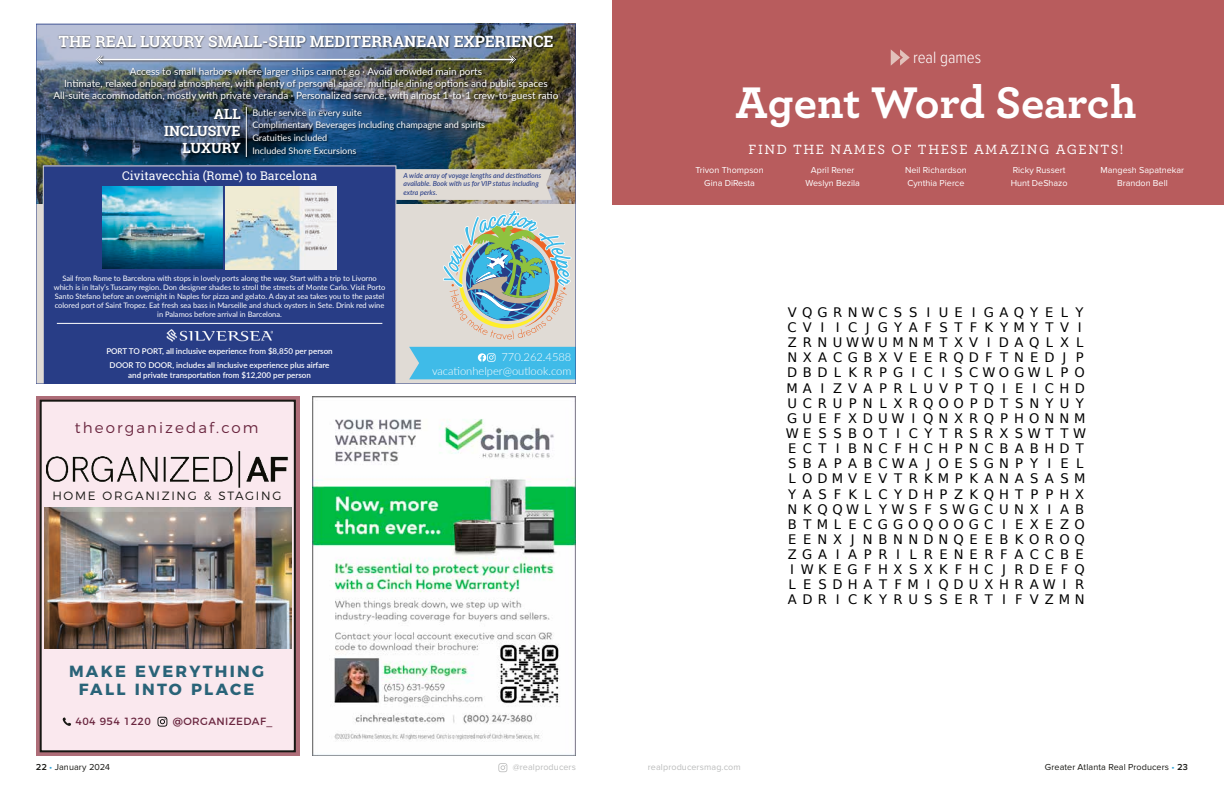
<style>
.page{position:relative;width:1224px;height:792px;background:#fff}
.page>*{position:absolute;margin:0;border:0;box-sizing:border-box;transform-origin:0 0}
.t1{font:700 46.5px "Archer Pro";color:#fff}
.t2{font:300 17px "Proxima Nova Cond";color:#fff}
.t3{font:700 16.1px/17.4px "Montserrat";letter-spacing:.14em;color:#296378;text-align:center}
.t4{font:700 15.7px "Roboto Slab";color:#fff}
.t5{font:300 15px "Montserrat";letter-spacing:.14em;color:#6a263f}
.t6{font:700 14.2px/17.1px "Roboto Slab";color:#fff;text-align:right}
.t7{font:500 14px "Archer Pro";letter-spacing:.11em;color:#fff}
.t8{font:13.2px/15.1px "DejaVu Sans";letter-spacing:.46em;color:#000;text-align:center}
.t9{font:12px "Roboto Slab";color:#fff}
.t10{font:300 12px "Montserrat";letter-spacing:.14em;color:#171713}
.t11{font:300 11.2px/13.4px "Lato";color:#fff;text-align:right}
.t12{font:10.5px "Montserrat";letter-spacing:.04em;color:#6a263f}
.t13{font:10px/12px "Lato";color:#fff;text-align:center}
.t14{font:9.1px/12.7px "Lato";color:#fff}
.t15{font:9px/13px "Proxima Nova";color:#fff;text-align:center}
.t16{font:9px "Proxima Nova";letter-spacing:.01em;color:#171713}
.t17{font:9px "Proxima Nova";letter-spacing:.01em;color:#bbbcbc}
.t18{font:600 8px/13.6px "Lato";color:#fff;text-align:center}
.t19{font:7.5px/9px "Lato";color:#fff;text-align:center}
.t20{font:italic 500 7px/8.4px "Lato";color:#283d86}
.s1{font-weight:600}
.s2{color:#31a5d9}
</style>
<div class="page">
<svg style="left:498px;top:763px;width:9px;height:9px"></svg>
<div style="left:612px;top:0;width:612px;height:205px;background:#b85c5d"></div>
<svg style="left:891px;top:49px;width:19px;height:17px"></svg>
<img style="left:312px;top:396px;width:264px;height:360px">
<svg style="left:36px;top:396px;width:264px;height:360px;background:#a56872"></svg>
<div style="left:41px;top:401px;width:254px;height:350px;background:#fae8ee"></div>
<div style="left:40px;top:400px;width:256px;height:352px;border:2px solid #171713"></div>
<img style="left:44px;top:507px;width:247px;height:141px">
<img style="left:45px;top:451px;width:243px;height:37px">
<svg style="left:158px;top:717px;width:9px;height:10px"></svg>
<svg style="left:62px;top:717px;width:9px;height:9px"></svg>
<img style="left:36px;top:24px;width:540px;height:360px">
<p class="t4" style="left:58px;top:31px;width:497px">THE REAL LUXURY SMALL-SHIP MEDITERRANEAN EXPERIENCE</p>
<p class="t13" style="left:53px;top:65px;width:507px">Access to small harbors where larger ships cannot go · Avoid crowded main ports<br>Intimate, relaxed onboard atmosphere, with plenty of personal space, multiple dining options and public spaces<br>All-suite accommodation, mostly with private veranda · Personalized service, with almost 1-to-1 crew-to-guest ratio</p>
<p class="t6" style="left:164px;top:105px;width:78px">ALL<br>INCLUSIVE<br>LUXURY</p>
<p class="t14" style="left:252px;top:106px;width:234px">Butler service in every suite<br>Complimentary Beverages including champagne and spirits Gratuities included<br>Included Shore Excursions</p>
<p class="t9" style="left:122px;top:168px;width:196px">Civitavecchia (Rome) to Barcelona</p>
<p class="t20" style="left:404px;top:171px;width:139px">A wide array of voyage lengths and destinations available. Book with us for VIP status including extra perks.</p>
<p class="t19" style="left:54px;top:274px;width:333px">Sail from Rome to Barcelona with stops in lovely ports along the way. Start with a trip to Livorno which is in Italy’s Tuscany region. Don designer shades to stroll the streets of Monte Carlo. Visit Porto Santo Stefano before an overnight in Naples for pizza and gelato. A day at sea takes you to the pastel colored port of Saint Tropez. Eat fresh sea bass in Marseille and shuck oysters in Sete. Drink red wine in Palamos before arrival in Barcelona.</p>
<p class="t18" style="left:106px;top:344px;width:228px">PORT TO PORT, all inclusive experience from $8,850 per person<br>DOOR TO DOOR, includes all inclusive experience plus airfare</p>
<p class="t18" style="left:128px;top:368px;width:184px">and private transportation from $12,200 per person</p>
<p class="t5" style="left:75px;top:416px;width:185px">theorganizedaf.com</p>
<p class="t10" style="left:52px;top:486px;width:230px">HOME ORGANIZING &amp; STAGING</p>
<p class="t11" style="left:432px;top:350px;width:141px">770.262.4588 vacationhelper@outlook.com</p>
<p class="t3" style="left:69px;top:662px;width:197px">MAKE EVERYTHING<br>FALL INTO PLACE</p>
<p class="t12" style="left:76px;top:713px;width:77px">404 954 1220</p>
<p class="t12" style="left:173px;top:713px;width:101px">@ORGANIZEDAF_</p>
<p class="t2" style="left:913px;top:49px;width:70px">real games</p>
<h1 class="t1" style="left:736px;top:66px;width:402px">Agent Word Search</h1>
<p class="t7" style="left:749px;top:139px;width:376px">FIND THE NAMES OF THESE AMAZING AGENTS!</p>
<p class="t15" style="left:696px;top:164px;width:70px">Trivon Thompson<br>Gina DiResta</p>
<p class="t15" style="left:806px;top:164px;width:56px">April Rener<br>Weslyn Bezila</p>
<p class="t15" style="left:905px;top:164px;width:63px;text-align:left">Neil Richardson<br>Cynthia Pierce</p>
<p class="t15" style="left:1011px;top:164px;width:59px;text-align:left">Ricky Russert<br>Hunt DeShazo</p>
<p class="t15" style="left:1101px;top:164px;width:85px">Mangesh Sapatnekar<br>Brandon Bell</p>
<p class="t8" style="left:786px;top:304px;width:302px">VQGRNWCSS I UE I GAQYELY<br>CV I I C JGYAFSTFKYMYTVI<br>ZRNUWWUMNMTXV I DAQLXL<br>NXACGBXVEERQDFTNED J P<br>DBDLKRPG I C I SCWOGWLPO<br>MA I ZVAPRLUVPTQI E I CHD<br>UCRUPNLXRQOOPDTSNYUY<br>GUE FXDUWI QNXRQPHONNM<br>WESSBOT I CYTRSRXSWTTW<br>ECT I BNCFHCHPNCBABHDT<br>SBAPABCWA J OESGNPY I EL<br>LODMVEVTRKMPKANASASM<br>YASFKLCYDHPZKQHTPPHX<br>NKQQWL YWS F SWGCUNX I AB<br>BTML ECGGOQOOGC I EXEZO<br>EENX J NBNNDNQEEBKOROQ<br>ZGA I APR I LRENERFACCBE<br>IWKEGFHXSXKFHC J RDEFQ<br>LESDHATFM I QDUXHRAWI R<br>ADR I CKYRUSSERT I FVZMN</p>
<p class="t16" style="left:36px;top:762px;width:76px"><span class="s1">22</span> <span class="s2">•</span> January 2024</p>
<p class="t17" style="left:513px;top:762px;width:65px">@realproducers</p>
<p class="t17" style="left:648px;top:762px;width:94px">realproducersmag.com</p>
<p class="t16" style="left:1045px;top:762px;width:145px">Greater Atlanta Real Producers <span class="s2">•</span> <span class="s1">23</span></p>
</div>
